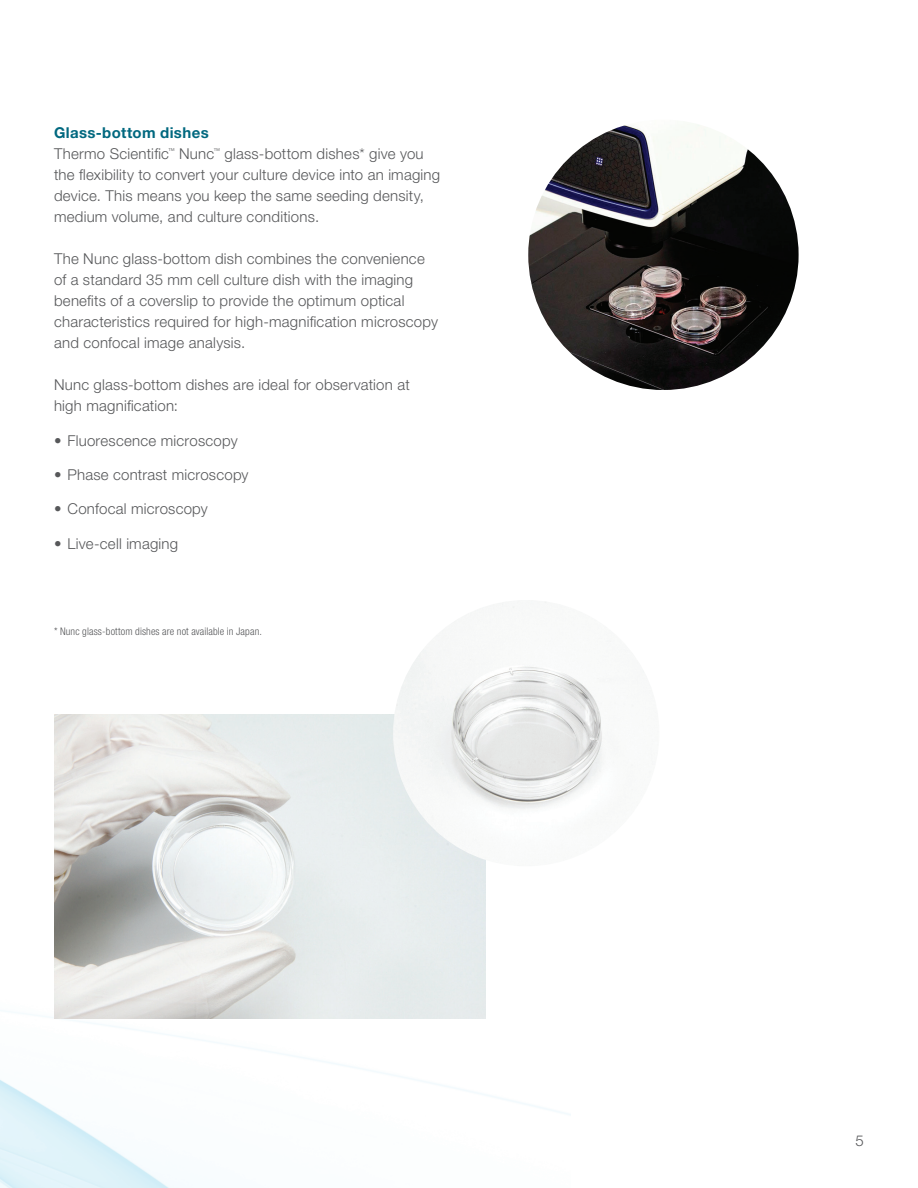
<style>
.page{position:relative;width:918px;height:1188px;background:#fff}
.page>*{position:absolute;margin:0;border:0;box-sizing:border-box;transform-origin:0 0}
.t1{font:300 15px/21px "Helvetica Neue LTW1 G";letter-spacing:.015em;color:#57585a}
.t2{font:700 15px "Helvetica Neue LTW1 G";letter-spacing:.025em;color:#00687f}
.t3{font:300 condensed 10.5px "Helvetica Neue LTW1 G";letter-spacing:.01em;color:#57585a}
.t4{font:300 6.75px "Helvetica Neue LTW1 G";color:#57585a}
</style>
<div class="page">
<img style="left:0;top:714px;width:570px;height:474px">
<img style="left:528px;top:120px;width:271px;height:270px;border-radius:135px">
<img style="left:54px;top:715px;width:432px;height:303px">
<img style="left:393px;top:600px;width:266px;height:266px;border-radius:133px">
<p class="t2" style="left:54px;top:123px;width:156px">Glass-bottom dishes</p>
<p class="t1" style="left:54px;top:143px;width:117px">Thermo Scientific</p>
<p class="t4" style="left:168px;top:146px;width:8px">™</p>
<p class="t1" style="left:179px;top:143px;width:37px">Nunc</p>
<p class="t4" style="left:213px;top:146px;width:8px">™</p>
<p class="t1" style="left:54px;top:143px;width:388px;text-indent:171px">glass-bottom dishes* give you the flexibility to convert your culture device into an imaging device. This means you keep the same seeding density, medium volume, and culture conditions.</p>
<p class="t1" style="left:54px;top:248px;width:386px">The Nunc glass-bottom dish combines the convenience of a standard 35 mm cell culture dish with the imaging benefits of a coverslip to provide the optimum optical characteristics required for high-magnification microscopy and confocal image analysis.</p>
<p class="t1" style="left:54px;top:374px;width:357px">Nunc glass-bottom dishes are ideal for observation at high magnification:</p>
<p class="t1" style="left:54px;top:430px;width:185px">• Fluorescence microscopy</p>
<p class="t1" style="left:54px;top:464px;width:196px">• Phase contrast microscopy</p>
<p class="t1" style="left:54px;top:499px;width:155px">• Confocal microscopy</p>
<p class="t1" style="left:54px;top:533px;width:126px">• Live-cell imaging</p>
<p class="t3" style="left:54px;top:625px;width:209px">* Nunc glass-bottom dishes are not available in Japan.</p>
<p class="t1" style="left:856px;top:1130px;width:10px">5</p>
</div>
